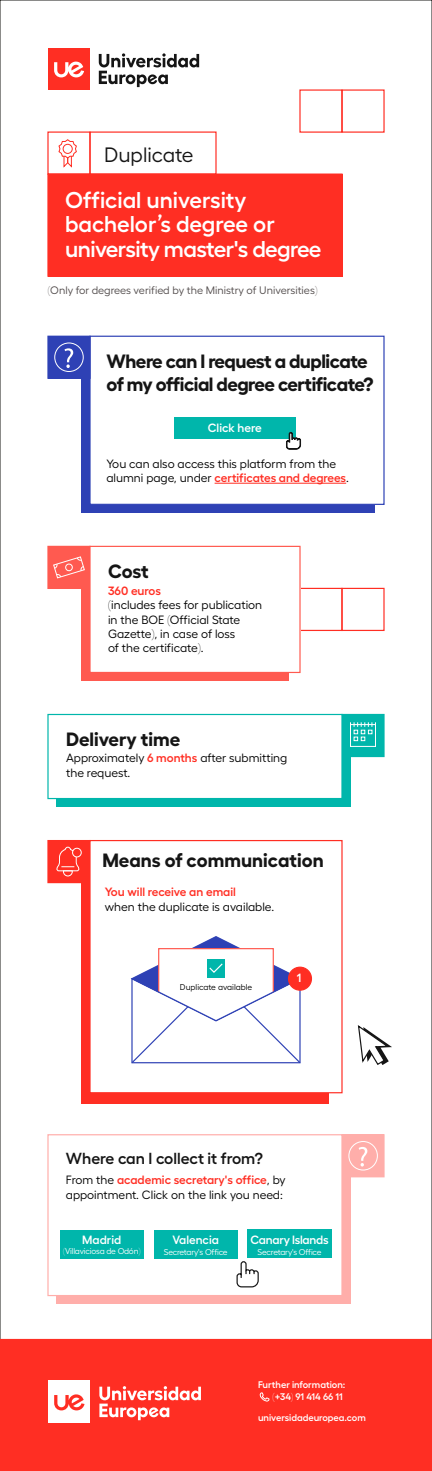
<style>
.page{position:relative;width:432px;height:1471px;background:#fff}
.page>*{position:absolute;margin:0;border:0;box-sizing:border-box;transform-origin:0 0}
.t1{font:600 22.8px/24.8px "Hellix";letter-spacing:-.01em;color:#fff}
.t2{font:20.8px "Hellix";color:#151515}
.t3{font:700 19.2px/23px "Hellix";letter-spacing:-.025em;color:#151515}
.t4{font:700 19.2px "Hellix";color:#151515}
.t5{font:600 16px "Hellix";color:#151515}
.t6{font:12px/14.4px "Hellix";color:#000}
.t7{font:600 12px "Hellix";letter-spacing:-.005em;color:#fff}
.t8{font:600 12px "Hellix";color:#ff2e23}
.t9{font:10.88px "Hellix";color:#514b4b}
.t10{font:600 9.6px/12px "Hellix";color:#fff;text-align:right}
.t11{font:8.4px "Hellix";letter-spacing:-.02em;color:#fff}
.t12{font:8.4px "Hellix";color:#000}
.s1{font-weight:600;color:#ff2e23}
</style>
<div class="page">
<div style="left:81px;top:346px;width:294px;height:167px;background:#2e41b5"></div>
<div style="left:90px;top:336px;width:294px;height:168px;background:#fff"></div>
<div style="left:89px;top:335px;width:296px;height:170px;border:1px solid #2e41b5"></div>
<div style="left:48px;top:336px;width:42px;height:42px;background:#2e41b5"></div>
<div style="left:47px;top:335px;width:44px;height:44px;border:1px solid #2e41b5"></div>
<div style="left:341px;top:587px;width:44px;height:44px;border:1px solid #ff2e23"></div>
<div style="left:299px;top:587px;width:44px;height:44px;border:1px solid #ff2e23"></div>
<div style="left:81px;top:556px;width:208px;height:124px;background:#ff5a50"></div>
<div style="left:81px;top:840px;width:248px;height:263px;background:#ff2e23"></div>
<div style="left:48px;top:546px;width:42px;height:42px;background:#ff5a50"></div>
<div style="left:47px;top:545px;width:44px;height:44px;border:1px solid #ff5a50"></div>
<div style="left:48px;top:840px;width:42px;height:42px;background:#ff2e23"></div>
<div style="left:47px;top:839px;width:44px;height:44px;border:1px solid #ff2e23"></div>
<div style="left:90px;top:840px;width:252px;height:252px;background:#fff"></div>
<div style="left:89px;top:839px;width:254px;height:254px;border:1px solid #ff2e23"></div>
<div style="left:90px;top:546px;width:210px;height:126px;background:#fff"></div>
<div style="left:89px;top:545px;width:212px;height:128px;border:1px solid #ff5a50"></div>
<svg style="left:53px;top:556px;width:32px;height:22px"></svg>
<div style="left:56px;top:724px;width:295px;height:83px;background:#00b6ab"></div>
<div style="left:342px;top:714px;width:42px;height:42px;background:#00b6ab"></div>
<div style="left:341px;top:713px;width:44px;height:44px;border:1px solid #00b6ab"></div>
<div style="left:48px;top:714px;width:294px;height:84px;background:#fff"></div>
<div style="left:47px;top:713px;width:296px;height:86px;border:1px solid #00b6ab"></div>
<div style="left:54px;top:342px;width:30px;height:30px;border:1px solid #fff;border-radius:50%"></div>
<svg style="left:65px;top:348px;width:8px;height:20px"></svg>
<div style="left:174px;top:417px;width:122px;height:22px;background:#00b6ab"></div>
<svg style="left:286px;top:432px;width:15px;height:17px"></svg>
<div style="left:350px;top:724px;width:26px;height:22px;border:1px solid #fff"></div>
<svg style="left:350px;top:722px;width:26px;height:19px"></svg>
<div style="left:56px;top:1144px;width:295px;height:159px;background:#ffaeaa"></div>
<div style="left:342px;top:1134px;width:42px;height:42px;background:#ffaeaa"></div>
<div style="left:341px;top:1133px;width:44px;height:44px;border:1px solid #ffaeaa"></div>
<div style="left:48px;top:1134px;width:294px;height:161px;background:#fff"></div>
<div style="left:47px;top:1133px;width:296px;height:162px;border:1px solid #ffaeaa"></div>
<svg style="left:56px;top:846px;width:24px;height:31px"></svg>
<div style="left:73px;top:848px;width:8px;height:8px;background:#ff2e23;border-radius:50%"></div>
<div style="left:72px;top:847px;width:10px;height:10px;border:1px solid #fff;border-radius:50%"></div>
<div style="left:289px;top:967px;width:22px;height:22px;background:#ff2e23;border-radius:50%"></div>
<div style="left:288px;top:966px;width:24px;height:24px;border:1px solid #ff2e23;border-radius:50%"></div>
<svg style="left:130px;top:936px;width:173px;height:128px"></svg>
<div style="left:349px;top:1140px;width:29px;height:30px;border:1px solid #fff;border-radius:50%"></div>
<svg style="left:359px;top:1147px;width:8px;height:19px"></svg>
<div style="left:341px;top:89px;width:44px;height:44px;border:1px solid #ff2e23"></div>
<div style="left:48px;top:174px;width:294px;height:102px;background:#ff2e23"></div>
<div style="left:47px;top:173px;width:296px;height:104px;border:1px solid #ff2e23"></div>
<hr style="left:215px;top:483px;width:131px;height:1px;background:#ff2e23">
<div style="left:60px;top:1229px;width:84px;height:29px;background:#00b6ab"></div>
<div style="left:154px;top:1229px;width:84px;height:29px;background:#00b6ab"></div>
<div style="left:248px;top:1229px;width:84px;height:28px;background:#00b6ab"></div>
<svg style="left:236px;top:1261px;width:23px;height:26px"></svg>
<div style="left:0;top:1338px;width:432px;height:132px;background:#ff2e23"></div>
<div style="left:48px;top:1380px;width:42px;height:42px;background:#fff"></div>
<svg style="left:54px;top:1394px;width:31px;height:15px"></svg>
<svg style="left:99px;top:1385px;width:102px;height:34px"></svg>
<svg style="left:260px;top:1391px;width:10px;height:10px"></svg>
<svg style="left:357px;top:1025px;width:35px;height:40px"></svg>
<div style="left:47px;top:131px;width:44px;height:44px;border:1px solid #ff2e23"></div>
<div style="left:89px;top:131px;width:128px;height:44px;border:1px solid #ff2e23"></div>
<svg style="left:58px;top:139px;width:19px;height:29px"></svg>
<div style="left:48px;top:48px;width:42px;height:42px;background:#ff2e23"></div>
<svg style="left:54px;top:61px;width:30px;height:16px"></svg>
<svg style="left:99px;top:53px;width:100px;height:34px"></svg>
<h2 class="t2" style="left:104px;top:139px;width:91px">Duplicate</h2>
<h1 class="t1" style="left:65px;top:185px;width:258px">Official university bachelor’s degree or university master's degree</h1>
<p class="t9" style="left:48px;top:282px;width:271px">(Only for degrees verified by the Ministry of Universities)</p>
<h3 class="t3" style="left:106px;top:347px;width:269px">Where can I request a duplicate of my official degree certificate?</h3>
<p class="t7" style="left:208px;top:418px;width:55px">Click here</p>
<p class="t6" style="left:106px;top:455px;width:244px">You can also access this platform from the alumni page, under <span class="s1">certificates and degrees</span>.</p>
<h3 class="t3" style="left:108px;top:557px;width:42px">Cost</h3>
<p class="t8" style="left:108px;top:581px;width:54px">360 euros</p>
<p class="t6" style="left:108px;top:596px;width:156px">(includes fees for publication in the BOE (Official State<br>Gazette), in case of loss<br>of the certificate).</p>
<h3 class="t4" style="left:66px;top:723px;width:116px">Delivery time</h3>
<p class="t6" style="left:66px;top:749px;width:223px">Approximately <span class="s1">6 months</span> after submitting the request.</p>
<h3 class="t4" style="left:102px;top:844px;width:223px">Means of communication</h3>
<p class="t8" style="left:105px;top:882px;width:133px">You will receive an email</p>
<p class="t6" style="left:105px;top:897px;width:171px">when the duplicate is available.</p>
<p class="t12" style="left:180px;top:979px;width:74px">Duplicate available</p>
<p class="t7" style="left:297px;top:968px;width:6px">1</p>
<h3 class="t5" style="left:66px;top:1145px;width:199px">Where can I collect it from?</h3>
<p class="t6" style="left:66px;top:1171px;width:221px">From the <span class="s1">academic secretary's office</span>, by appointment. Click on the link you need:</p>
<p class="t7" style="left:82px;top:1230px;width:40px">Madrid</p>
<p class="t11" style="left:63px;top:1244px;width:79px">(Villaviciosa de Odón)</p>
<p class="t7" style="left:172px;top:1230px;width:48px">Valencia</p>
<p class="t11" style="left:164px;top:1244px;width:65px">Secretary's Office</p>
<p class="t7" style="left:251px;top:1230px;width:80px">Canary Islands</p>
<p class="t11" style="left:258px;top:1244px;width:65px">Secretary's Office</p>
<p class="t10" style="left:258px;top:1376px;width:89px">Further information: (+34) 91 414 66 11</p>
<p class="t10" style="left:258px;top:1410px;width:109px">universidadeuropea.com</p>
</div>
